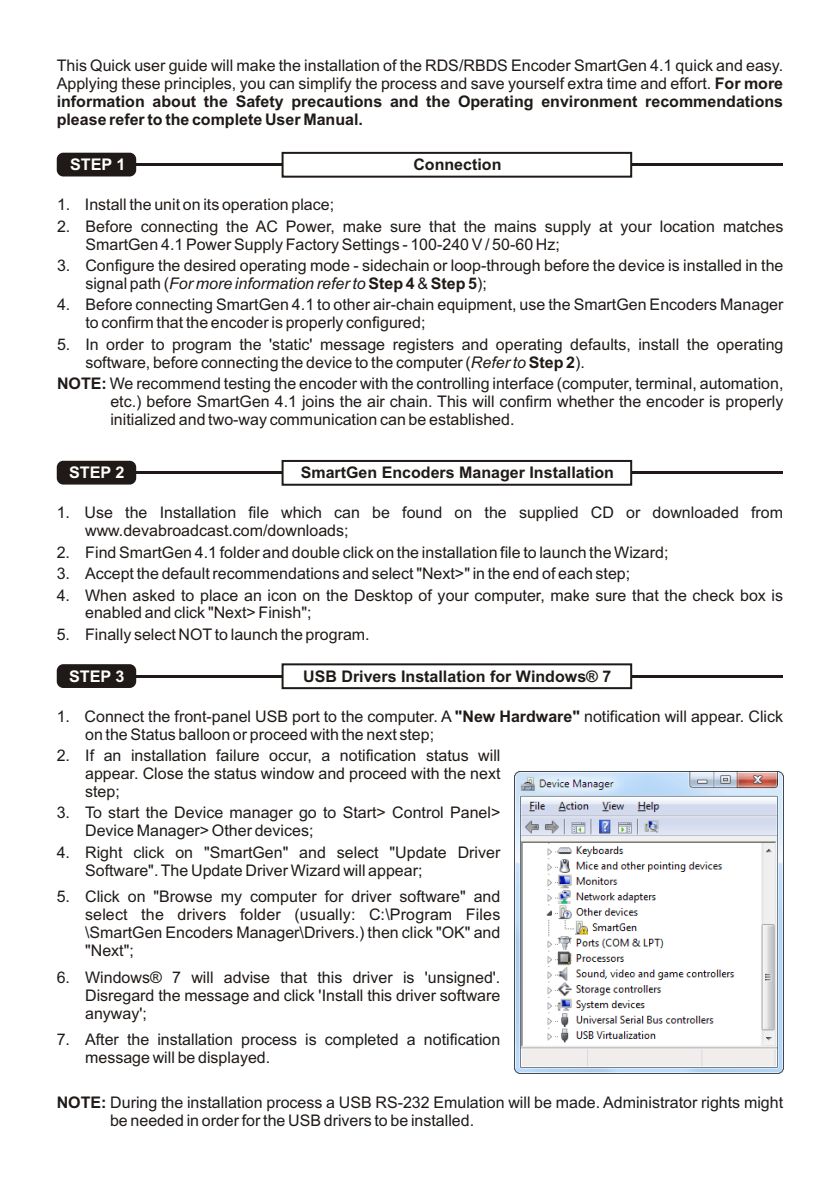
<style>
.page{position:relative;width:840px;height:1191px;background:#fff}
.page>*{position:absolute;margin:0;border:0;box-sizing:border-box;transform-origin:0 0}
.t1{font:16px/17.8px "Arial";color:#1f1a17}
.t2{font:700 16px "Arial";color:#1f1a17}
.t3{font:700 16px "Arial";color:#fff}
.s1{font-weight:700}
.s2{font-style:italic}
</style>
<div class="page">
<img style="left:514px;top:771px;width:268px;height:302px">
<hr style="left:130px;top:674px;width:652px;height:3px;background:#1f1a17">
<div style="left:57px;top:664px;width:79px;height:24px;background:#1f1a17;border-radius:7px"></div>
<hr style="left:130px;top:471px;width:652px;height:3px;background:#1f1a17">
<div style="left:57px;top:461px;width:79px;height:23px;background:#1f1a17;border-radius:7px"></div>
<hr style="left:130px;top:163px;width:652px;height:3px;background:#1f1a17">
<div style="left:57px;top:153px;width:79px;height:23px;background:#1f1a17;border-radius:7px"></div>
<svg style="left:281px;top:151px;width:351px;height:27px"></svg>
<svg style="left:281px;top:459px;width:351px;height:27px"></svg>
<svg style="left:280px;top:663px;width:352px;height:27px"></svg>
<p class="t1" style="left:57px;top:58px;width:727px;text-align:justify">This Quick user guide will make the installation of the RDS/RBDS Encoder SmartGen 4.1 quick and easy.<br>Applying these principles, you can simplify the process and save yourself extra time and effort. <span class="s1">For more information about the Safety precautions and the Operating environment recommendations please refer to the complete User Manual.</span></p>
<p class="t3" style="left:70px;top:159px;width:57px">STEP 1</p>
<p class="t2" style="left:413px;top:158px;width:89px">Connection</p>
<p class="t1" style="left:57px;top:197px;width:278px">1. Install the unit on its operation place;</p>
<p class="t1" style="left:85px;top:219px;width:699px;text-indent:-28px">2. Before connecting the AC Power, make sure that the mains supply at your location matches<br>SmartGen 4.1 Power Supply Factory Settings - 100-240 V / 50-60 Hz;</p>
<p class="t1" style="left:85px;top:258px;width:699px;text-indent:-28px">3. Configure the desired operating mode - sidechain or loop-through before the device is installed in the signal path (<span class="s2">For more information refer to</span> <span class="s1">Step 4</span> &amp; <span class="s1">Step 5</span>);</p>
<p class="t1" style="left:85px;top:297px;width:699px;text-indent:-28px">4. Before connecting SmartGen 4.1 to other air-chain equipment, use the SmartGen Encoders Manager to confirm that the encoder is properly configured;</p>
<p class="t1" style="left:85px;top:337px;width:699px;text-indent:-28px">5. In order to program the 'static' message registers and operating defaults, install the operating software, before connecting the device to the computer (<span class="s2">Refer to</span> <span class="s1">Step 2</span>).</p>
<p class="t1" style="left:110px;top:376px;width:674px;text-align:justify;text-indent:-53px"><span class="s1">NOTE:</span> We recommend testing the encoder with the controlling interface (computer, terminal, automation, etc.) before SmartGen 4.1 joins the air chain. This will confirm whether the encoder is properly initialized and two-way communication can be established.</p>
<p class="t3" style="left:69px;top:467px;width:57px">STEP 2</p>
<p class="t2" style="left:300px;top:467px;width:314px">SmartGen Encoders Manager Installation</p>
<p class="t1" style="left:57px;top:505px;width:15px">1.</p>
<p class="t1" style="left:85px;top:505px;width:699px">Use the Installation file which can be found on the supplied CD or downloaded from</p>
<p class="t1" style="left:85px;top:523px;width:265px">www.devabroadcast.com/downloads;</p>
<p class="t1" style="left:57px;top:544px;width:613px">2. Find SmartGen 4.1 folder and double click on the installation file to launch the Wizard;</p>
<p class="t1" style="left:57px;top:566px;width:574px">3. Accept the default recommendations and select "Next&gt;" in the end of each step;</p>
<p class="t1" style="left:85px;top:587px;width:699px;text-indent:-28px">4. When asked to place an icon on the Desktop of your computer, make sure that the check box is enabled and click "Next&gt; Finish";</p>
<p class="t1" style="left:57px;top:627px;width:314px">5. Finally select NOTto launch the program.</p>
<p class="t3" style="left:69px;top:670px;width:57px">STEP 3</p>
<p class="t2" style="left:303px;top:670px;width:309px">USB Drivers Installation for Windows® 7</p>
<p class="t1" style="left:57px;top:708px;width:15px">1.</p>
<p class="t1" style="left:84px;top:708px;width:699px">Connect the front-panel USB port to the computer. A <span class="s1">"New Hardware"</span> notification will appear. Click</p>
<p class="t1" style="left:85px;top:726px;width:350px">on the Status balloon or proceed with the next step;</p>
<p class="t1" style="left:85px;top:748px;width:416px;text-align:justify;text-indent:-28px">2. If an installation failure occur, a notification status will appear. Close the status window and proceed with the next step;</p>
<p class="t1" style="left:85px;top:805px;width:416px;text-indent:-28px">3. To start the Device manager go to Start&gt; Control Panel&gt;<br>Device Manager&gt; Other devices;</p>
<p class="t1" style="left:85px;top:844px;width:416px;text-indent:-28px">4. Right click on "SmartGen" and select "Update Driver<br>Software". The Update Driver Wizard will appear;</p>
<p class="t1" style="left:85px;top:889px;width:416px;text-align:justify;text-indent:-28px">5. Click on "Browse my computer for driver software" and select the drivers folder (usually: C:\Program Files \SmartGen Encoders Manager\Drivers.) then click "OK" and "Next";</p>
<p class="t1" style="left:85px;top:969px;width:416px;text-align:justify;text-indent:-28px">6. Windows® 7 will advise that this driver is 'unsigned'.<br>Disregard the message and click 'Install this driver software anyway';</p>
<p class="t1" style="left:85px;top:1032px;width:416px;text-indent:-28px">7. After the installation process is completed a notification message will be displayed.</p>
<p class="t1" style="left:110px;top:1095px;width:674px;text-indent:-53px"><span class="s1">NOTE:</span> During the installation process a USB RS-232 Emulation will be made. Administrator rights might be needed in order for the USB drivers to be installed.</p>
</div>
